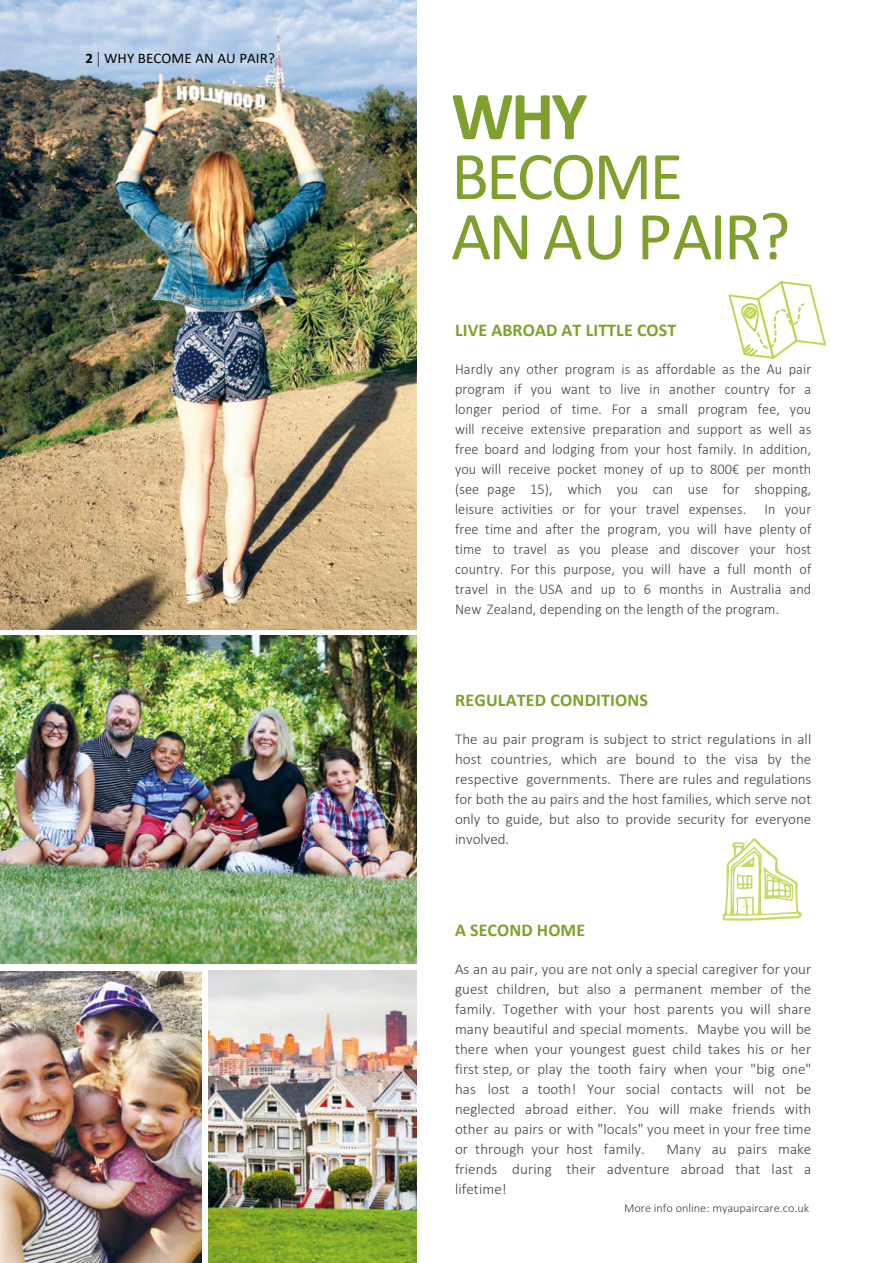
<style>
.page{position:relative;width:893px;height:1263px;background:#fff}
.page>*{position:absolute;margin:0;border:0;box-sizing:border-box;transform-origin:0 0}
.t1{font:69px/60px "Calibri";letter-spacing:-.04em;color:#80a02d}
.t2{font:700 69px "Calibri";color:#80a02d}
.t3{font:700 18px "Calibri";letter-spacing:.005em;color:#80a02d}
.t4{font:300 15px/20px "Calibri";letter-spacing:.005em;color:#404040;text-align:justify}
.t5{font:300 15px/20px "Calibri";letter-spacing:.005em;color:#404040;text-align:justify;scale:.95 1}
.t6{font:14.7px "Calibri";letter-spacing:.005em;color:#000}
.t7{font:300 12px "Calibri";color:#404040}
.s1{font-family:"Milo OT";font-weight:700}
.s2{font-family:"Milo OT";font-weight:300}
.s3{font-style:inherit}
</style>
<div class="page">
<svg style="left:723px;top:838px;width:79px;height:83px"></svg>
<img style="left:0;top:971px;width:201px;height:292px">
<img style="left:0;top:0;width:417px;height:629px">
<img style="left:0;top:636px;width:417px;height:328px">
<img style="left:208px;top:970px;width:209px;height:293px">
<svg style="left:728px;top:281px;width:98px;height:78px"></svg>
<p class="t6" style="left:85px;top:48px;width:191px"><span class="s1">2</span> <span class="s2">|</span> WHY BECOME AN AU PAIR?</p>
<h1 class="t2" style="left:451px;top:67px;width:138px">WHY</h1>
<h1 class="t1" style="left:451px;top:144px;width:341px">BECOME<br>AN AU PAIR?</h1>
<p class="t3" style="left:455px;top:318px;width:223px"><span class="s3">LIVE</span> ABROAD <span class="s3">AT</span> LITTLE <span class="s3">COST</span></p>
<p class="t5" style="left:455px;top:359px;width:377px">Hardly any other program is as affordable as the Au pair program if you want to live in another country for a longer period of time. For a small program fee, you will receive extensive preparation and support as well as free board and lodging from your host family. In addition, you will receive pocket money of up to 800€ per month (see page 15), which you can use for shopping, leisure activities or for your travel expenses. In your free time and after the program, you will have plenty of time to travel as you please and discover your host country. For this purpose, you will have a full month of travel in the USA and up to 6 months in Australia and New Zealand, depending on the length of the program.</p>
<p class="t3" style="left:455px;top:687px;width:195px">REGULATED CONDITIONS</p>
<p class="t4" style="left:455px;top:729px;width:358px">The au pair program is subject to strict regulations in all host countries, which are bound to the visa by the respective governments. There are rules and regulations for both the au pairs and the host families, which serve not only to guide, but also to provide security for everyone involved.</p>
<p class="t3" style="left:455px;top:917px;width:132px">A SECOND HOME</p>
<p class="t4" style="left:455px;top:959px;width:358px">As an au pair, you are not only a special caregiver for your guest children, but also a permanent member of the family. Together with your host parents you will share many beautiful and special moments. Maybe you will be there when your youngest guest child takes his or her first step, or play the tooth fairy when your "big one" has lost a tooth! Your social contacts will not be neglected abroad either. You will make friends with other au pairs or with "locals" you meet in your free time or through your host family.</p>
<p class="t4" style="left:455px;top:1139px;width:358px;text-indent:211px">Many au pairs make friends during their adventure abroad that last a lifetime!</p>
<p class="t7" style="left:624px;top:1201px;width:187px">More info online: myaupaircare.co.uk</p>
</div>
